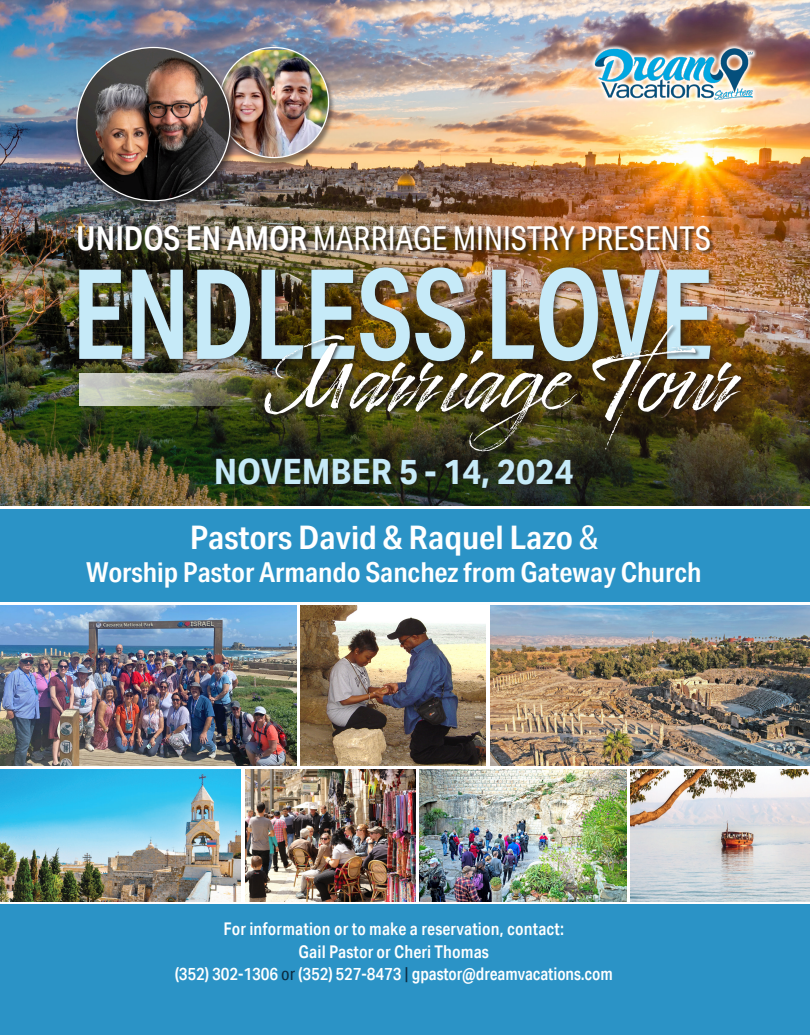
<style>
.page{position:relative;width:810px;height:1035px;background:#fff}
.page>*{position:absolute;margin:0;border:0;box-sizing:border-box;transform-origin:0 0}
.t1{font:600 124.88px "Aktiv Grotesk Cd";letter-spacing:-.01em;color:#c6eaf8;scale:.88 1}
.t2{font:75px "Timberline";color:#fff;scale:1.15 1}
.t3{font:700 35px "Aktiv Grotesk Cd";color:#c6eaf8;scale:1.1 1}
.t4{font:33px "Aktiv Grotesk Cd";color:#fff}
.t5{font:600 32.5px "Aktiv Grotesk Cd";color:#fff;scale:1.1 1}
.t6{font:600 27.5px "Aktiv Grotesk Cd";color:#fff;scale:1.05 1}
.t7{font:500 17.5px/22.5px "Aktiv Grotesk Cd";letter-spacing:.005em;color:#fff;text-align:center}
.s1{font-weight:600}
.s2{font-weight:400}
.s3{font-weight:400;color:#0b2b40}
</style>
<div class="page">
<div style="left:0;top:510px;width:810px;height:92px;background:#2b93c6"></div>
<img style="left:0;top:0;width:810px;height:301px">
<img style="left:631px;top:769px;width:179px;height:132px">
<img style="left:420px;top:769px;width:207px;height:132px">
<img style="left:0;top:769px;width:241px;height:132px">
<img style="left:245px;top:769px;width:170px;height:132px">
<div style="left:0;top:905px;width:810px;height:130px;background:#2b93c6"></div>
<img style="left:0;top:301px;width:810px;height:205px">
<div style="left:78px;top:225px;width:637px;height:31px;background:#231f20;opacity:.75"></div>
<img style="left:79px;top:373px;width:184px;height:33px">
<div style="left:75px;top:263px;width:644px;height:107px;background:#231f20;opacity:.75"></div>
<div style="left:263px;top:324px;width:483px;height:132px;background:#231f20;opacity:.75"></div>
<svg style="left:590px;top:44px;width:167px;height:61px"></svg>
<img style="left:592px;top:45px;width:164px;height:58px">
<div style="left:218px;top:48px;width:118px;height:119px;background:#231f20;opacity:.5"></div>
<img style="left:240px;top:50px;width:89px;height:108px">
<img style="left:0;top:606px;width:296px;height:160px">
<img style="left:490px;top:606px;width:320px;height:160px">
<img style="left:300px;top:606px;width:186px;height:160px">
<div style="left:215px;top:457px;width:363px;height:36px;background:#231f20;opacity:.6"></div>
<div style="left:73px;top:46px;width:167px;height:167px;background:#231f20;opacity:.75"></div>
<img style="left:77px;top:48px;width:153px;height:153px;border-radius:75px">
<h3 class="t4" style="left:77px;top:218px;width:636px"><span class="s1">UNIDOS EN AMOR</span> MARRIAGE MINISTRY PRESENTS</h3>
<h1 class="t1" style="left:72px;top:243px;width:731px">ENDLESS LOVE</h1>
<h2 class="t2" style="left:264px;top:339px;width:416px">Marriage Tour</h2>
<h3 class="t3" style="left:214px;top:450px;width:329px">NOVEMBER 5 - 14, 2024</h3>
<h3 class="t5" style="left:190px;top:518px;width:372px">Pastors David &amp; Raquel Lazo <span class="s2">&amp;</span></h3>
<h3 class="t6" style="left:86px;top:557px;width:588px">Worship Pastor Armando Sanchez from Gateway Church</h3>
<p class="t7" style="left:175px;top:918px;width:440px">For information or to make a reservation, contact:<br>Gail Pastor or Cheri Thomas<br>(352) 302-1306 <span class="s3">or</span> (352) 527-8473 <span class="s3">|</span> gpastor@dreamvacations.com</p>
</div>
